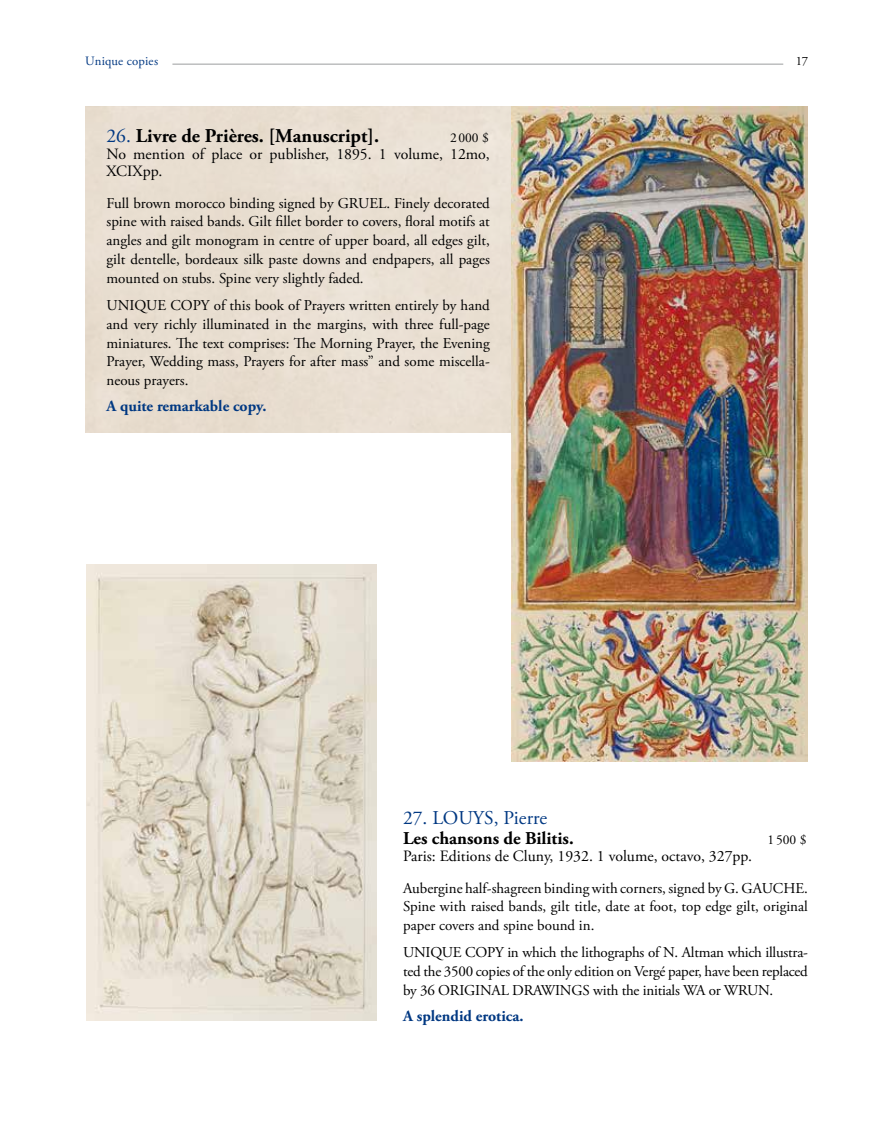
<style>
.page{position:relative;width:893px;height:1127px;background:#fff}
.page>*{position:absolute;margin:0;border:0;box-sizing:border-box;transform-origin:0 0}
.t1{font:700 19.5px "Adobe Garamond Pro";color:#000}
.t2{font:19.5px "Adobe Garamond Pro";color:#003882}
.t3{font:700 18px "Adobe Garamond Pro";color:#000}
.t4{font:15.75px/17.2px "Adobe Garamond Pro";color:#000}
.t5{font:700 15.75px "Adobe Garamond Pro";color:#003882}
.t6{font:15px/18.8px "Adobe Garamond Pro";letter-spacing:-.015em;color:#000;text-align:justify}
.t7{font:13.5px "Adobe Garamond Pro";color:#000}
.t8{font:12.75px "Adobe Garamond Pro";color:#003882}
.t9{font:12.75px "Adobe Garamond Pro";color:#000}
.s1{font-weight:400;color:#003882}
</style>
<div class="page">
<hr style="left:172px;top:64px;width:611px;height:1px;background:#9c9e9f">
<img style="left:511px;top:106px;width:297px;height:655px">
<img style="left:87px;top:564px;width:289px;height:456px">
<p class="t8" style="left:85px;top:53px;width:74px">Unique copies</p>
<p class="t9" style="left:796px;top:53px;width:14px">17</p>
<h1 class="t1" style="left:107px;top:124px;width:274px"><span class="s1">26.</span> Livre de Prières. [Manuscript].</h1>
<p class="t7" style="left:450px;top:129px;width:40px">2 000 $</p>
<p class="t4" style="left:107px;top:146px;width:385px">No mention of place or publisher, 1895. 1 volume, 12mo,<br>XCIXpp.</p>
<p class="t6" style="left:107px;top:194px;width:385px">Full brown morocco binding signed by GRUEL. Finely decorated spine with raised bands. Gilt fillet border to covers, floral motifs at angles and gilt monogram in centre of upper board, all edges gilt, gilt dentelle, bordeaux silk paste downs and endpapers, all pages mounted on stubs. Spine very slightly faded.</p>
<p class="t6" style="left:107px;top:296px;width:385px">UNIQUE COPY of this book of Prayers written entirely by hand and very richly illuminated in the margins, with three full-page miniatures. The text comprises: The Morning Prayer, the Evening Prayer, Wedding mass, Prayers for after mass” and some miscella&shy;neous prayers.</p>
<p class="t5" style="left:107px;top:397px;width:161px">A quite remarkable copy.</p>
<h1 class="t2" style="left:403px;top:806px;width:146px">27. LOUYS, Pierre</h1>
<p class="t3" style="left:403px;top:828px;width:172px">Les chansons de Bilitis.</p>
<p class="t7" style="left:768px;top:831px;width:40px">1500 $</p>
<p class="t4" style="left:403px;top:848px;width:351px">Paris: Editions de Cluny, 1932. 1 volume, octavo, 327pp.</p>
<p class="t6" style="left:403px;top:879px;width:406px">Aubergine half-shagreen binding with corners, signed by G. GAUCHE.<br>Spine with raised bands, gilt title, date at foot, top edge gilt, original paper covers and spine bound in.</p>
<p class="t6" style="left:403px;top:944px;width:406px">UNIQUE COPY in which the lithographs of N. Altman which illustra&shy;ted the 3500 copies of the only edition on Vergé paper, have been replaced by 36 ORIGINAL DRAWINGS with the initials WA or WRUN.</p>
<p class="t5" style="left:403px;top:1006px;width:122px">A splendid erotica.</p>
</div>
